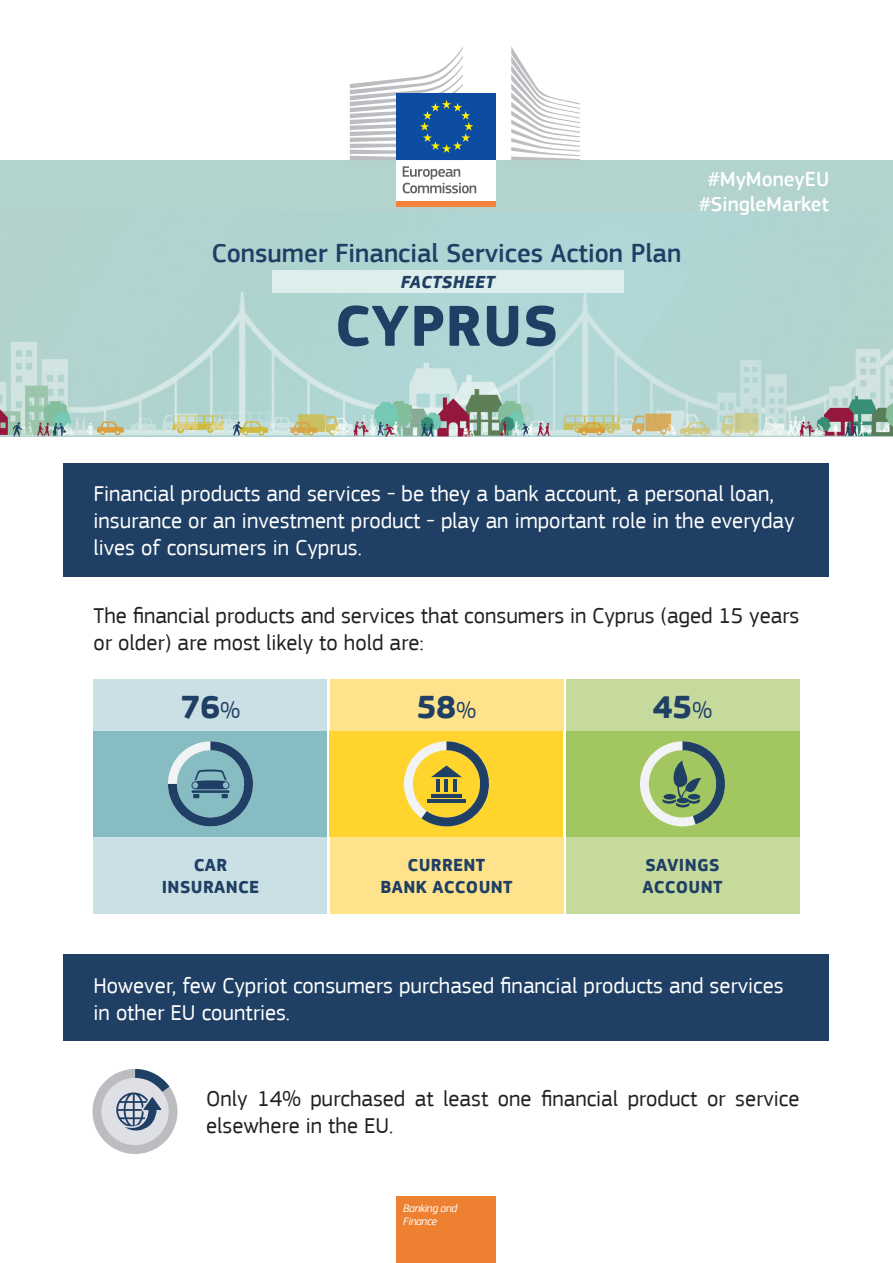
<style>
.page{position:relative;width:893px;height:1263px;background:#fff}
.page>*{position:absolute;margin:0;border:0;box-sizing:border-box;transform-origin:0 0}
.t1{font:700 60px "EC Square Sans Pro";letter-spacing:.02em;color:#1f3f64}
.t2{font:700 33px "EC Square Sans Pro";color:#1f3f64}
.t3{font:500 27px "EC Square Sans Pro";color:#1f3f64}
.Quotes{font:22.5px/27px "EC Square Sans Pro";color:#fff}
.Paragraph{font:22.5px/27px "EC Square Sans Pro";color:#231f20}
.t4{font:500 21px "EC Square Sans Pro";color:#fff}
.t5{font:700 18px/21.6px "EC Square Sans Pro";letter-spacing:.02em;color:#1f3f64;text-align:center}
.t6{font:italic 700 18px "EC Square Sans Pro";letter-spacing:.02em;color:#1f3f64}
.t7{font:italic 11.4px/13.6px "EC Square Sans Pro";letter-spacing:-.03em;color:#fff}
.s1{font-weight:400;font-size:24px}
</style>
<div class="page">
<div style="left:0;top:160px;width:893px;height:276px;background:#b2d3ce"></div>
<img style="left:0;top:270px;width:893px;height:166px">
<div style="left:272px;top:270px;width:351px;height:22px;background:#deeeec"></div>
<div style="left:64px;top:463px;width:765px;height:113px;background:#1f3f64"></div>
<div style="left:64px;top:955px;width:765px;height:86px;background:#1f3f64"></div>
<div style="left:94px;top:731px;width:233px;height:106px;background:#88bcc3"></div>
<div style="left:94px;top:837px;width:233px;height:76px;background:#cbe0e4"></div>
<div style="left:94px;top:680px;width:233px;height:51px;background:#cbe0e4"></div>
<svg style="left:168px;top:741px;width:85px;height:85px"></svg>
<div style="left:330px;top:731px;width:233px;height:106px;background:#ffd42c"></div>
<div style="left:330px;top:837px;width:233px;height:76px;background:#ffe38c"></div>
<div style="left:330px;top:680px;width:233px;height:51px;background:#ffe38c"></div>
<svg style="left:404px;top:741px;width:85px;height:85px"></svg>
<div style="left:566px;top:731px;width:233px;height:106px;background:#a3c760"></div>
<div style="left:566px;top:837px;width:233px;height:76px;background:#c6da9d"></div>
<div style="left:566px;top:680px;width:233px;height:51px;background:#c6da9d"></div>
<svg style="left:640px;top:741px;width:85px;height:85px"></svg>
<svg style="left:92px;top:1069px;width:86px;height:85px"></svg>
<div style="left:397px;top:1196px;width:99px;height:67px;background:#ee8032"></div>
<div style="left:397px;top:158px;width:99px;height:43px;background:#fff"></div>
<svg style="left:403px;top:166px;width:73px;height:27px"></svg>
<svg style="left:511px;top:47px;width:69px;height:113px"></svg>
<div style="left:397px;top:94px;width:99px;height:66px;background:#0d4da1"></div>
<svg style="left:350px;top:47px;width:123px;height:113px"></svg>
<div style="left:397px;top:201px;width:99px;height:6px;background:#f4823b"></div>
<p class="t3" style="left:212px;top:237px;width:471px">Consumer Financial Services Action Plan</p>
<p class="t6" style="left:401px;top:271px;width:96px">FACTSHEET</p>
<p class="t1" style="left:335px;top:290px;width:225px">CYPRUS</p>
<p class="t4" style="left:707px;top:166px;width:123px">#MyMoneyEU</p>
<p class="t4" style="left:699px;top:192px;width:132px">#SingleMarket</p>
<p class="Quotes" style="left:94px;top:480px;width:703px">Financial products and services - be they a bank account, a personal loan, insurance or an investment product - play an important role in the everyday lives of consumers in Cyprus.</p>
<p class="Paragraph" style="left:94px;top:602px;width:707px">The financial products and services that consumers in Cyprus (aged 15 years or older) are most likely to hold are:</p>
<p class="t2" style="left:181px;top:687px;width:61px">76<span class="s1">%</span></p>
<p class="t5" style="left:162px;top:855px;width:99px">CAR<br>INSURANCE</p>
<p class="t2" style="left:417px;top:687px;width:61px">58<span class="s1">%</span></p>
<p class="t5" style="left:380px;top:855px;width:134px">CURRENT<br>BANK ACCOUNT</p>
<p class="t2" style="left:653px;top:687px;width:61px">45<span class="s1">%</span></p>
<p class="t5" style="left:642px;top:855px;width:82px;text-align:left">SAVINGS<br>ACCOUNT</p>
<p class="Quotes" style="left:94px;top:972px;width:691px">However, few Cypriot consumers purchased financial products and services in other EU countries.</p>
<p class="Paragraph" style="left:206px;top:1086px;width:595px">Only 14% purchased at least one financial product or service elsewhere in the EU.</p>
<p class="t7" style="left:403px;top:1201px;width:55px">Banking and<br>Finance</p>
</div>
